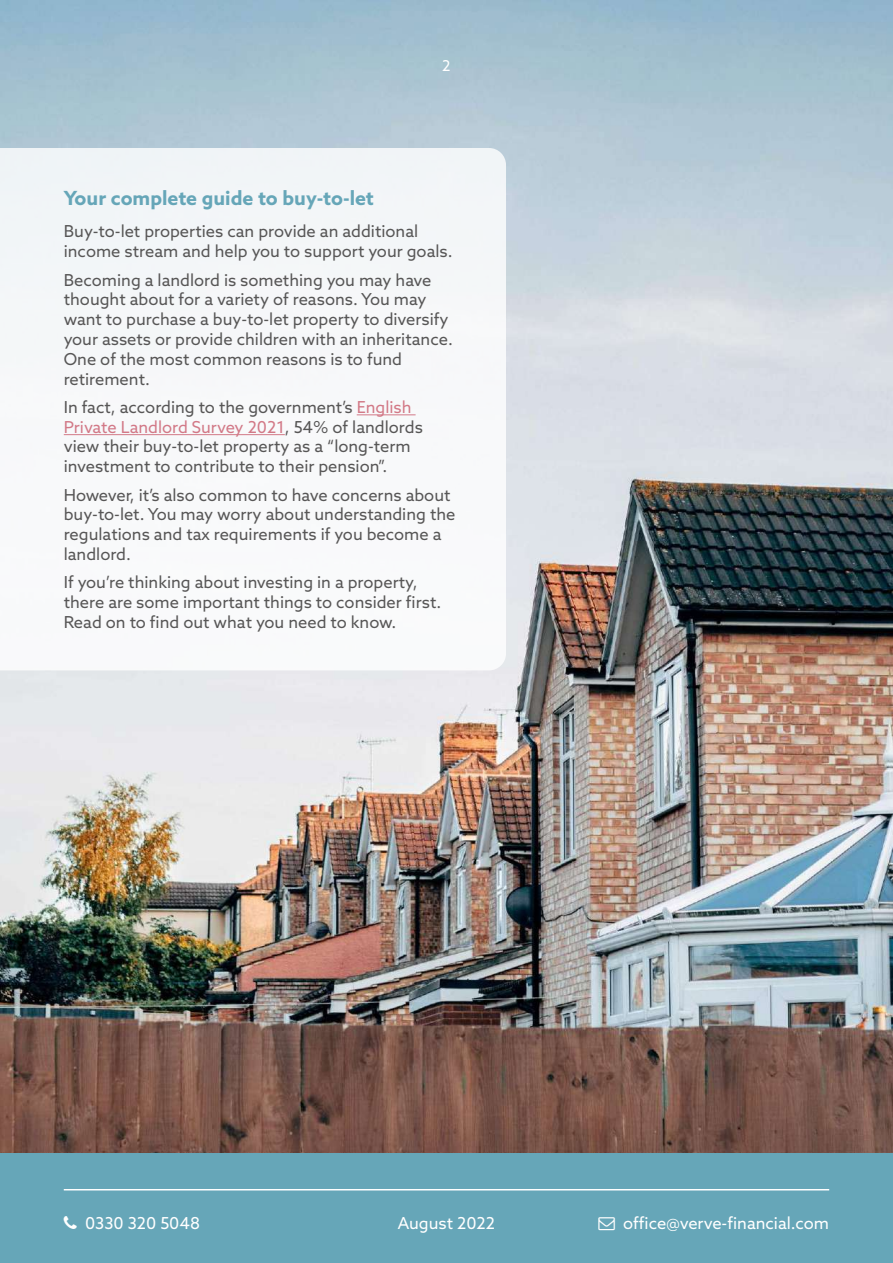
<style>
.page{position:relative;width:893px;height:1263px;background:#fff}
.page>*{position:absolute;margin:0;border:0;box-sizing:border-box;transform-origin:0 0}
.t1{font:700 19.5px "Azo Sans";color:#66a6b8}
.t2{font:16.5px/19.8px "Azo Sans";color:#575656}
.t3{font:16.5px "Azo Sans";color:#fff}
.t4{font:15px "Azo Sans";color:#fff}
.s1{color:#d27987}
</style>
<div class="page">
<img style="left:0;top:0;width:893px;height:1153px">
<div style="left:0;top:1153px;width:893px;height:110px;background:#66a6b8"></div>
<hr style="left:64px;top:1189px;width:765px;height:1px;background:#fff">
<svg style="left:0;top:148px;width:506px;height:522px"></svg>
<hr style="left:357px;top:414px;width:59px;height:1px;background:#d27987">
<hr style="left:64px;top:434px;width:221px;height:1px;background:#d27987">
<p class="t4" style="left:442px;top:60px;width:10px">2</p>
<p class="t1" style="left:64px;top:190px;width:312px">Your complete guide to buy-to-let</p>
<p class="t2" style="left:64px;top:223px;width:390px">Buy-to-let properties can provide an additional income stream and help you to support your goals.</p>
<p class="t2" style="left:64px;top:271px;width:391px">Becoming a landlord is something you may have thought about for a variety of reasons. You may want to purchase a buy-to-let property to diversify your assets or provide children with an inheritance.<br>One of the most common reasons is to fund retirement.</p>
<p class="t2" style="left:64px;top:398px;width:361px">In fact, according to the government’s <span class="s1">English Private Landlord Survey 2021</span>, 54% of landlords view their buy-to-let property as a “long-term investment to contribute to their pension”.</p>
<p class="t2" style="left:64px;top:486px;width:393px">However, it’s also common to have concerns about buy-to-let. You may worry about understanding the regulations and tax requirements if you become a landlord.</p>
<p class="t2" style="left:64px;top:574px;width:379px">If you’re thinking about investing in a property, there are some important things to consider first.<br>Read on to find out what you need to know.</p>
<p class="t3" style="left:85px;top:1216px;width:117px">0330 320 5048</p>
<p class="t3" style="left:623px;top:1216px;width:207px">office@verve-financial.com</p>
<p class="t3" style="left:398px;top:1216px;width:99px">August 2022</p>
</div>
